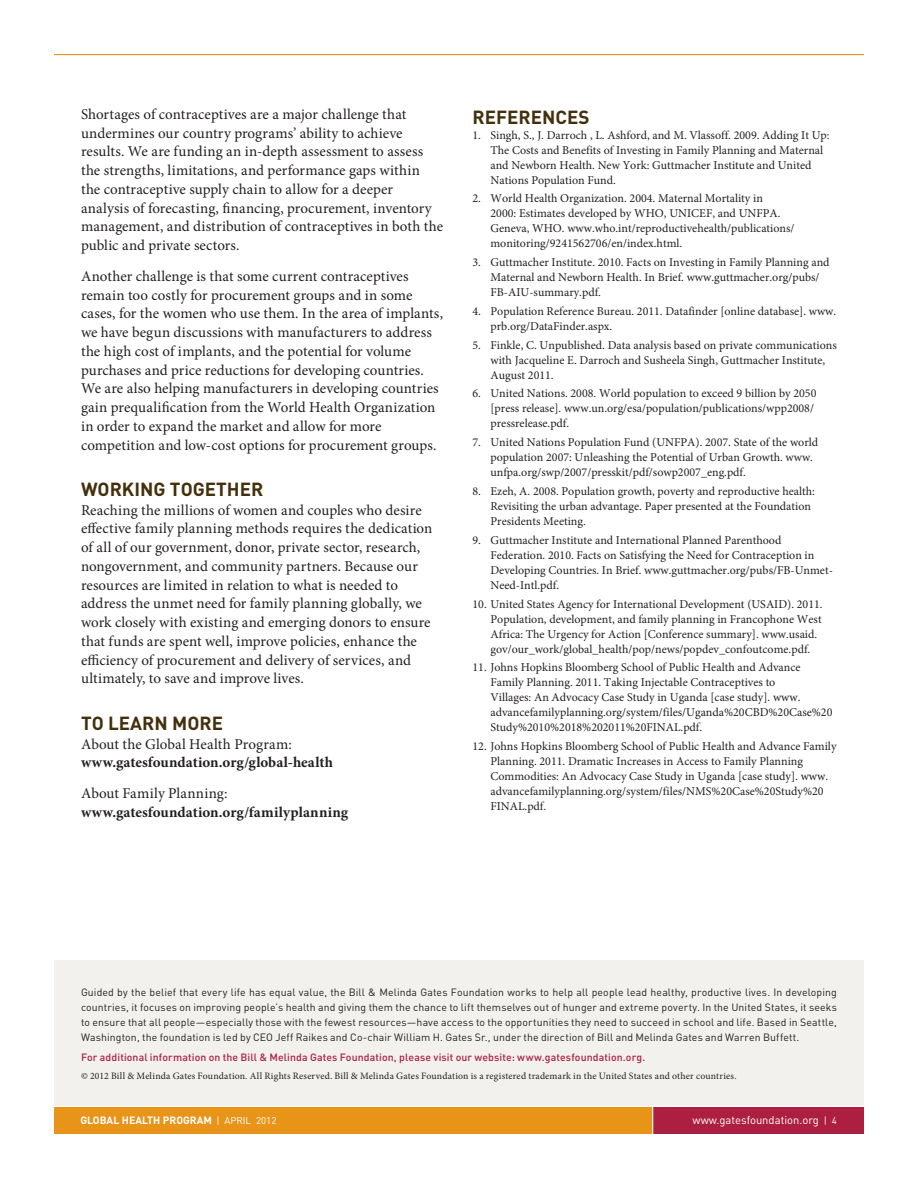
<style>
.page{position:relative;width:918px;height:1188px;background:#fff}
.page>*{position:absolute;margin:0;border:0;box-sizing:border-box;transform-origin:0 0}
.Body_Headline{font:700 18.75px "DIN";color:#432f0c}
.Body_Copy{font:15px/18.8px "Minion Pro";letter-spacing:.005em;color:#231f20}
.Body_Copy-2{font:700 15px/18.8px "Minion Pro";color:#231f20}
.References{font:12px/15px "Minion Pro";color:#231f20}
.t1{font:11.25px "DIN";color:#fff}
.t2{font:10.5px/15px "DIN";letter-spacing:.01em;color:#231f20;text-align:justify}
.t3{font:500 10.5px "DIN";letter-spacing:.01em;color:#ad1f40}
.t4{font:700 10.5px "DIN";color:#fff}
.t5{font:9.75px "Minion Pro";letter-spacing:.02em;color:#231f20}
.s1{font-weight:400}
.s2{font-weight:400;font-size:9.75px}
.s3{font-size:9.75px}
</style>
<div class="page">
<div style="left:54px;top:961px;width:810px;height:146px;background:#f2f1ee"></div>
<div style="left:653px;top:1107px;width:211px;height:27px;background:#ad1f40"></div>
<div style="left:54px;top:1107px;width:598px;height:27px;background:#e89418"></div>
<svg style="left:652px;top:1107px;width:1px;height:27px"></svg>
<hr style="left:51px;top:1106px;width:816px;height:1px;background:#fff">
<hr style="left:54px;top:54px;width:810px;height:1px;background:#e89418">
<p class="Body_Copy" style="left:81px;top:105px;width:364px">Shortages of contraceptives are a major challenge that undermines our country programs’ ability to achieve results. We are funding an in-depth assessment to assess the strengths, limitations, and performance gaps within<br>the contraceptive supply chain to allow for a deeper analysis of forecasting, financing, procurement, inventory management, and distribution of contraceptives in both the public and private sectors.</p>
<p class="Body_Copy" style="left:81px;top:267px;width:364px">Another challenge is that some current contraceptives remain too costly for procurement groups and in some cases, for the women who use them. In the area of implants, we have begun discussions with manufacturers to address the high cost of implants, and the potential for volume purchases and price reductions for developing countries.<br>We are also helping manufacturers in developing countries gain prequalification from the World Health Organization in order to expand the market and allow for more competition and low-cost options for procurement groups.</p>
<p class="Body_Headline" style="left:81px;top:477px;width:184px">WORKING TOGETHER</p>
<p class="Body_Copy" style="left:81px;top:501px;width:353px">Reaching the millions of women and couples who desire effective family planning methods requires the dedication of all of our government, donor, private sector, research, nongovernment, and community partners. Because our resources are limited in relation to what is needed to address the unmet need for family planning globally, we work closely with existing and emerging donors to ensure that funds are spent well, improve policies, enhance the efficiency of procurement and delivery of services, and ultimately, to save and improve lives.</p>
<p class="Body_Headline" style="left:81px;top:711px;width:144px">TO LEARN MORE</p>
<p class="Body_Copy-2" style="left:81px;top:734px;width:254px"><span class="s1">About the Global Health Program: </span>www.gatesfoundation.org/global-health</p>
<p class="Body_Copy-2" style="left:81px;top:784px;width:269px"><span class="s1">About Family Planning: </span>www.gatesfoundation.org/familyplanning</p>
<p class="Body_Headline" style="left:472px;top:105px;width:118px">REFERENCES</p>
<p class="References" style="left:490px;top:127px;width:341px;text-indent:-18px">1. Singh, S., J. Darroch , L. Ashford, and M. Vlassoff. 2009. Adding It Up:<br>The Costs and Benefits of Investing in Family Planning and Maternal and Newborn Health. New York: Guttmacher Institute and United Nations Population Fund.</p>
<p class="References" style="left:490px;top:191px;width:306px;text-indent:-18px">2. World Health Organization. 2004. Maternal Mortality in<br>2000: Estimates developed by WHO, UNICEF, and UNFPA.<br>Geneva, WHO. www.who.int/reproductivehealth/publications/ monitoring/9241562706/en/index.html.</p>
<p class="References" style="left:490px;top:255px;width:341px;text-indent:-18px">3. Guttmacher Institute. 2010. Facts on Investing in Family Planning and<br>Maternal and Newborn Health. In Brief. www.guttmacher.org/pubs/<br>FB-AIU-summary.pdf.</p>
<p class="References" style="left:490px;top:304px;width:347px;text-indent:-18px">4. Population Reference Bureau. 2011. Datafinder [online database]. www. prb.org/DataFinder.aspx.</p>
<p class="References" style="left:490px;top:337px;width:348px;text-indent:-18px">5. Finkle, C. Unpublished. Data analysis based on private communications with Jacqueline E. Darroch and Susheela Singh, Guttmacher Institute,<br>August 2011.</p>
<p class="References" style="left:490px;top:386px;width:327px;text-indent:-18px">6. United Nations. 2008. World population to exceed 9 billion by 2050 [press release]. www.un.org/esa/population/publications/wpp2008/ pressrelease.pdf.</p>
<p class="References" style="left:490px;top:435px;width:329px;text-indent:-18px">7. United Nations Population Fund (UNFPA). 2007. State of the world population 2007: Unleashing the Potential of Urban Growth. www. unfpa.org/swp/2007/presskit/pdf/sowp2007_eng.pdf.</p>
<p class="References" style="left:490px;top:484px;width:326px;text-indent:-18px">8. Ezeh, A. 2008. Population growth, poverty and reproductive health:<br>Revisiting the urban advantage. Paper presented at the Foundation<br>Presidents Meeting.</p>
<p class="References" style="left:490px;top:533px;width:344px;text-indent:-18px">9. Guttmacher Institute and International Planned Parenthood Federation. 2010. Facts on Satisfying the Need for Contraception in Developing Countries. In Brief. www.guttmacher.org/pubs/FB-Unmet-Need-Intl.pdf.</p>
<p class="References" style="left:490px;top:596px;width:334px;text-indent:-18px">10. United States Agency for International Development (USAID). 2011.<br>Population, development, and family planning in Francophone West Africa: The Urgency for Action [Conference summary]. www.usaid. gov/our_work/global_health/pop/news/popdev_confoutcome.pdf.</p>
<p class="References" style="left:490px;top:660px;width:344px;text-indent:-18px">11. Johns Hopkins Bloomberg School of Public Health and Advance Family Planning. 2011. Taking Injectable Contraceptives to<br>Villages: An Advocacy Case Study in Uganda [case study]. www. advancefamilyplanning.org/system/files/Uganda%20CBD%20Case%20<br>Study%2010%2018%202011%20FINAL.pdf.</p>
<p class="References" style="left:490px;top:739px;width:348px;text-indent:-18px">12. Johns Hopkins Bloomberg School of Public Health and Advance Family Planning. 2011. Dramatic Increases in Access to Family Planning Commodities: An Advocacy Case Study in Uganda [case study]. www. advancefamilyplanning.org/system/files/NMS%20Case%20Study%20<br>FINAL.pdf.</p>
<p class="t2" style="left:81px;top:984px;width:758px">Guided by the belief that every life has equal value, the Bill &amp; Melinda Gates Foundation works to help all people lead healthy, productive lives. I n developing countries, it focuses on improving people’s health and giving them the chance to lift themselves out of hunger and extreme poverty. I n the United States, it seeks to ensure that all people—especially those with the fewest resources—have access to the opportunities they need to succeed in school and life. Based in Seattle, Washington, the foundation is led by CEO Jeff Raikes and Co-chair William H. Gates Sr., under the direction of Bill and Melinda Gates and Warren Buffett.</p>
<p class="t3" style="left:81px;top:1051px;width:566px">For additional information on the Bill &amp; Melinda Gates Foundation, please visit our website: www.gatesfoundation.org.</p>
<p class="t5" style="left:81px;top:1070px;width:657px">© 2012 Bill &amp; Melinda Gates Foundation. All Rights Reserved. Bill &amp; Melinda Gates Foundation is a registered trademark in the United States and other countries.</p>
<p class="t4" style="left:80px;top:1114px;width:198px">GLOBAL HEALTH PROGRAM <span class="s2">| April 2012</span></p>
<p class="t1" style="left:693px;top:1113px;width:146px">www.gatesfoundation.org <span class="s3">| 4</span></p>
</div>
